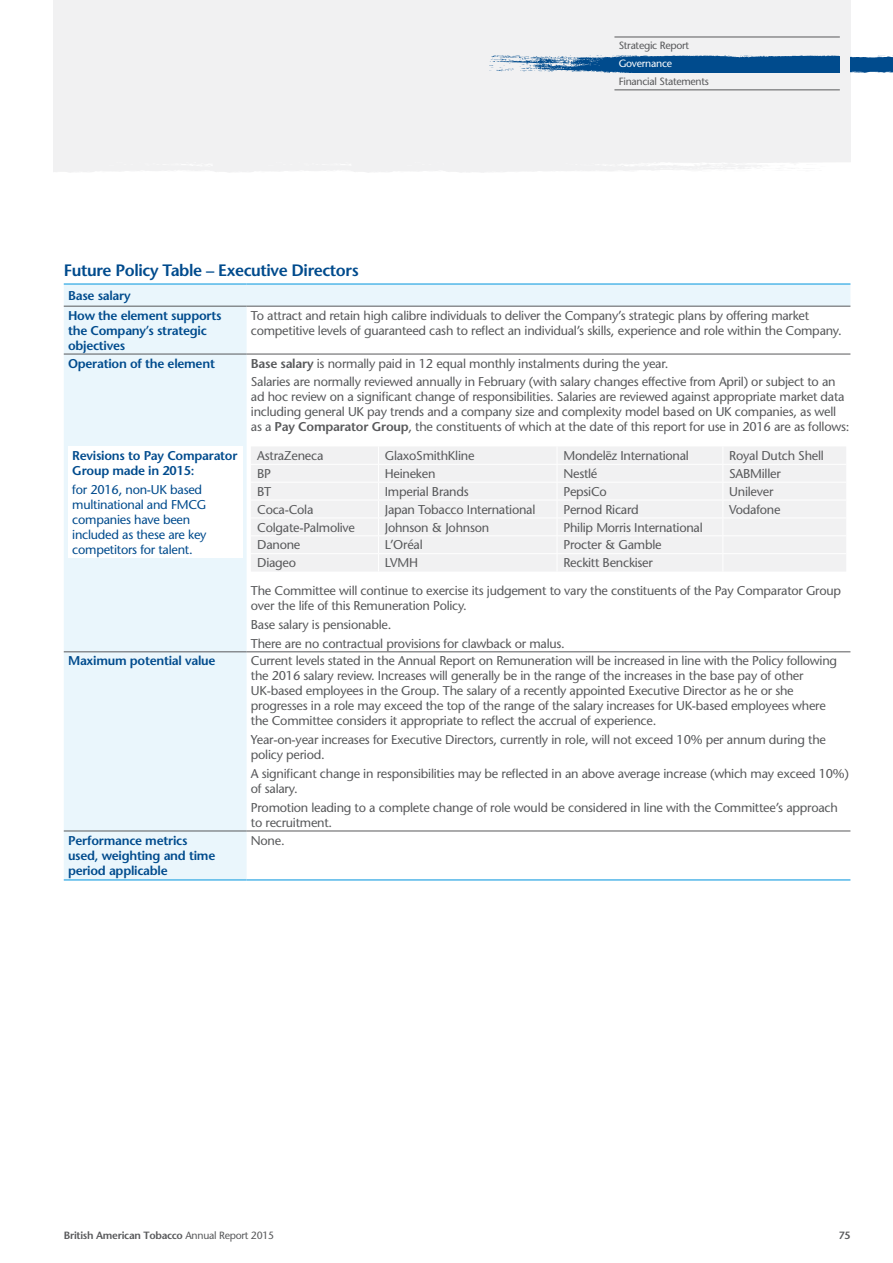
<style>
.page{position:relative;width:893px;height:1263px;background:#fff}
.page>*{position:absolute;margin:0;border:0;box-sizing:border-box;transform-origin:0 0}
.Heading1{font:600 16.5px "Stone Sans Std";letter-spacing:-.025em;color:#004b8d}
.REM_Bodytext{font:500 12.75px/15px "Stone Sans Std";letter-spacing:-.02em;color:#58595b}
.REM_Bodytext_before{font:500 12.75px/15px "Stone Sans Std";letter-spacing:-.02em;color:#58595b}
.REM_Bodytext_Blue{font:600 12.75px/15px "Stone Sans Std";letter-spacing:-.02em;color:#004b8d}
.REM_Bodytext_Blue-2{font:500 12.75px/15px "Stone Sans Std";letter-spacing:-.02em;color:#004b8d}
.REM_ColumnHeadBold_L{font:600 12.75px "Stone Sans Std";letter-spacing:-.02em;color:#004b8d}
.t1{font:600 10.5px "Stone Sans Std";letter-spacing:-.025em;color:#58595b}
.t2{font:500 10.5px "Stone Sans Std";letter-spacing:-.025em;color:#58595b}
.t3{font:500 10.5px "Stone Sans Std";letter-spacing:-.025em;color:#fff}
.s1{font-weight:600}
.s2{font-weight:500}
</style>
<div class="page">
<svg style="left:64px;top:285px;width:786px;height:594px"></svg>
<hr style="left:64px;top:354px;width:183px;height:1px;background:#58595b">
<hr style="left:247px;top:354px;width:603px;height:1px;background:#58595b">
<hr style="left:64px;top:831px;width:183px;height:1px;background:#58595b">
<hr style="left:247px;top:831px;width:603px;height:1px;background:#58595b">
<hr style="left:64px;top:879px;width:183px;height:2px;background:#53b7e8">
<hr style="left:247px;top:879px;width:603px;height:2px;background:#53b7e8">
<hr style="left:64px;top:283px;width:183px;height:2px;background:#53b7e8">
<hr style="left:247px;top:283px;width:603px;height:2px;background:#53b7e8">
<hr style="left:64px;top:306px;width:183px;height:1px;background:#58595b">
<hr style="left:247px;top:306px;width:603px;height:1px;background:#58595b">
<hr style="left:64px;top:652px;width:183px;height:1px;background:#58595b">
<hr style="left:247px;top:652px;width:603px;height:1px;background:#58595b">
<div style="left:68px;top:446px;width:174px;height:112px;background:#fff"></div>
<div style="left:251px;top:446px;width:595px;height:126px;background:#f1f1f2"></div>
<svg style="left:378px;top:446px;width:1px;height:126px"></svg>
<svg style="left:557px;top:446px;width:1px;height:126px"></svg>
<svg style="left:722px;top:446px;width:1px;height:126px"></svg>
<hr style="left:251px;top:464px;width:127px;height:1px;background:#fff">
<hr style="left:378px;top:464px;width:179px;height:1px;background:#fff">
<hr style="left:557px;top:464px;width:166px;height:1px;background:#fff">
<hr style="left:723px;top:464px;width:123px;height:1px;background:#fff">
<hr style="left:251px;top:482px;width:127px;height:1px;background:#fff">
<hr style="left:378px;top:482px;width:179px;height:1px;background:#fff">
<hr style="left:557px;top:482px;width:166px;height:1px;background:#fff">
<hr style="left:723px;top:482px;width:123px;height:1px;background:#fff">
<hr style="left:251px;top:500px;width:127px;height:1px;background:#fff">
<hr style="left:378px;top:500px;width:179px;height:1px;background:#fff">
<hr style="left:557px;top:500px;width:166px;height:1px;background:#fff">
<hr style="left:723px;top:500px;width:123px;height:1px;background:#fff">
<hr style="left:251px;top:518px;width:127px;height:1px;background:#fff">
<hr style="left:378px;top:518px;width:179px;height:1px;background:#fff">
<hr style="left:557px;top:518px;width:166px;height:1px;background:#fff">
<hr style="left:723px;top:518px;width:123px;height:1px;background:#fff">
<hr style="left:251px;top:535px;width:127px;height:1px;background:#fff">
<hr style="left:378px;top:535px;width:179px;height:1px;background:#fff">
<hr style="left:557px;top:535px;width:166px;height:1px;background:#fff">
<hr style="left:723px;top:535px;width:123px;height:1px;background:#fff">
<hr style="left:251px;top:553px;width:127px;height:1px;background:#fff">
<hr style="left:378px;top:553px;width:179px;height:1px;background:#fff">
<hr style="left:557px;top:553px;width:166px;height:1px;background:#fff">
<hr style="left:723px;top:553px;width:123px;height:1px;background:#fff">
<div style="left:53px;top:0;width:797px;height:162px;background:#f1f1f2"></div>
<img style="left:850px;top:55px;width:43px;height:17px">
<img style="left:489px;top:55px;width:351px;height:17px">
<hr style="left:614px;top:37px;width:226px;height:1px;background:#58595b">
<hr style="left:614px;top:90px;width:226px;height:1px;background:#58595b">
<p class="t2" style="left:619px;top:39px;width:72px">Strategic Report</p>
<p class="t3" style="left:619px;top:57px;width:55px">Governance</p>
<p class="t2" style="left:619px;top:75px;width:92px">Financial Statements</p>
<p class="Heading1" style="left:64px;top:260px;width:296px">Future Policy Table – Executive Directors</p>
<p class="REM_ColumnHeadBold_L" style="left:68px;top:288px;width:64px">Base salary</p>
<p class="REM_Bodytext_Blue" style="left:68px;top:308px;width:155px">How the element supports the Company’s strategic objectives</p>
<p class="REM_Bodytext" style="left:251px;top:308px;width:592px">To attract and retain high calibre individuals to deliver the Company’s strategic plans by offering market competitive levels of guaranteed cash to reflect an individual’s skills, experience and role within the Company.</p>
<p class="REM_Bodytext_Blue" style="left:68px;top:356px;width:148px">Operation of the element</p>
<p class="REM_Bodytext" style="left:251px;top:356px;width:419px"><span class="s1">Base salary</span> is normally paid in 12 equal monthly instalments during the year.</p>
<p class="REM_Bodytext_before" style="left:251px;top:374px;width:600px">Salaries are normally reviewed annually in February (with salary changes effective from April) or subject to an ad hoc review on a significant change of responsibilities. Salaries are reviewed against appropriate market data including general UK pay trends and a company size and complexity model based on UK companies, as well as a <span class="s1">Pay Comparator Group</span>, the constituents of which at the date of this report for use in 2016 are as follows:</p>
<p class="REM_Bodytext" style="left:257px;top:448px;width:68px">AstraZeneca</p>
<p class="REM_Bodytext" style="left:385px;top:448px;width:91px">GlaxoSmithKline</p>
<p class="REM_Bodytext" style="left:563px;top:448px;width:127px">Mondelˉez International</p>
<p class="REM_Bodytext" style="left:729px;top:448px;width:96px">Royal Dutch Shell</p>
<p class="REM_Bodytext" style="left:257px;top:466px;width:15px">BP</p>
<p class="REM_Bodytext" style="left:385px;top:466px;width:52px">Heineken</p>
<p class="REM_Bodytext" style="left:563px;top:466px;width:36px">Nestlé</p>
<p class="REM_Bodytext" style="left:729px;top:466px;width:53px">SABMiller</p>
<p class="REM_Bodytext" style="left:257px;top:484px;width:16px">BT</p>
<p class="REM_Bodytext" style="left:385px;top:484px;width:85px">Imperial Brands</p>
<p class="REM_Bodytext" style="left:563px;top:484px;width:45px">PepsiCo</p>
<p class="REM_Bodytext" style="left:729px;top:484px;width:46px">Unilever</p>
<p class="REM_Bodytext" style="left:257px;top:502px;width:58px">Coca-Cola</p>
<p class="REM_Bodytext" style="left:385px;top:502px;width:152px">Japan Tobacco International</p>
<p class="REM_Bodytext" style="left:563px;top:502px;width:77px">Pernod Ricard</p>
<p class="REM_Bodytext" style="left:729px;top:502px;width:53px">Vodafone</p>
<p class="REM_Bodytext" style="left:257px;top:520px;width:99px">Colgate-Palmolive</p>
<p class="REM_Bodytext" style="left:385px;top:520px;width:106px">Johnson &amp; Johnson</p>
<p class="REM_Bodytext" style="left:563px;top:520px;width:141px">Philip Morris International</p>
<p class="REM_Bodytext" style="left:257px;top:537px;width:45px">Danone</p>
<p class="REM_Bodytext" style="left:385px;top:537px;width:39px">L’Oréal</p>
<p class="REM_Bodytext" style="left:563px;top:537px;width:100px">Procter &amp; Gamble</p>
<p class="REM_Bodytext" style="left:257px;top:555px;width:40px">Diageo</p>
<p class="REM_Bodytext" style="left:385px;top:555px;width:35px">LVMH</p>
<p class="REM_Bodytext" style="left:563px;top:555px;width:91px">Reckitt Benckiser</p>
<p class="REM_Bodytext" style="left:251px;top:583px;width:592px">The Committee will continue to exercise its judgement to vary the constituents of the Pay Comparator Group over the life of this Remuneration Policy.</p>
<p class="REM_Bodytext" style="left:251px;top:617px;width:142px">Base salary is pensionable.</p>
<p class="REM_Bodytext" style="left:251px;top:636px;width:315px">There are no contractual provisions for clawback or malus.</p>
<p class="REM_Bodytext_Blue" style="left:72px;top:448px;width:167px">Revisions to Pay Comparator<br>Group made in 2015:</p>
<p class="REM_Bodytext_Blue-2" style="left:72px;top:482px;width:136px">for 2016, non-UK based multinational and FMCG companies have been included as these are key competitors for talent.</p>
<p class="REM_Bodytext_Blue" style="left:68px;top:653px;width:149px">Maximum potential value</p>
<p class="REM_Bodytext" style="left:251px;top:653px;width:588px">Current levels stated in the Annual Report on Remuneration will be increased in line with the Policy following the 2016 salary review. Increases will generally be in the range of the increases in the base pay of other UK-based employees in the Group. The salary of a recently appointed Executive Director as he or she progresses in a role may exceed the top of the range of the salary increases for UK-based employees where the Committee considers it appropriate to reflect the accrual of experience.</p>
<p class="REM_Bodytext" style="left:251px;top:732px;width:577px">Year-on-year increases for Executive Directors, currently in role, will not exceed 10% per annum during the policy period.</p>
<p class="REM_Bodytext" style="left:251px;top:766px;width:600px">A significant change in responsibilities may be reflected in an above average increase (which may exceed 10%) of salary.</p>
<p class="REM_Bodytext" style="left:251px;top:800px;width:588px">Promotion leading to a complete change of role would be considered in line with the Committee’s approach to recruitment.</p>
<p class="REM_Bodytext_Blue" style="left:68px;top:833px;width:149px">Performance metrics used, weighting and time period applicable</p>
<p class="REM_Bodytext" style="left:251px;top:833px;width:35px">None.</p>
<p class="t1" style="left:64px;top:1229px;width:212px">British American Tobacco <span class="s2">Annual Report 2015</span></p>
<p class="t1" style="left:839px;top:1229px;width:13px">75</p>
</div>
